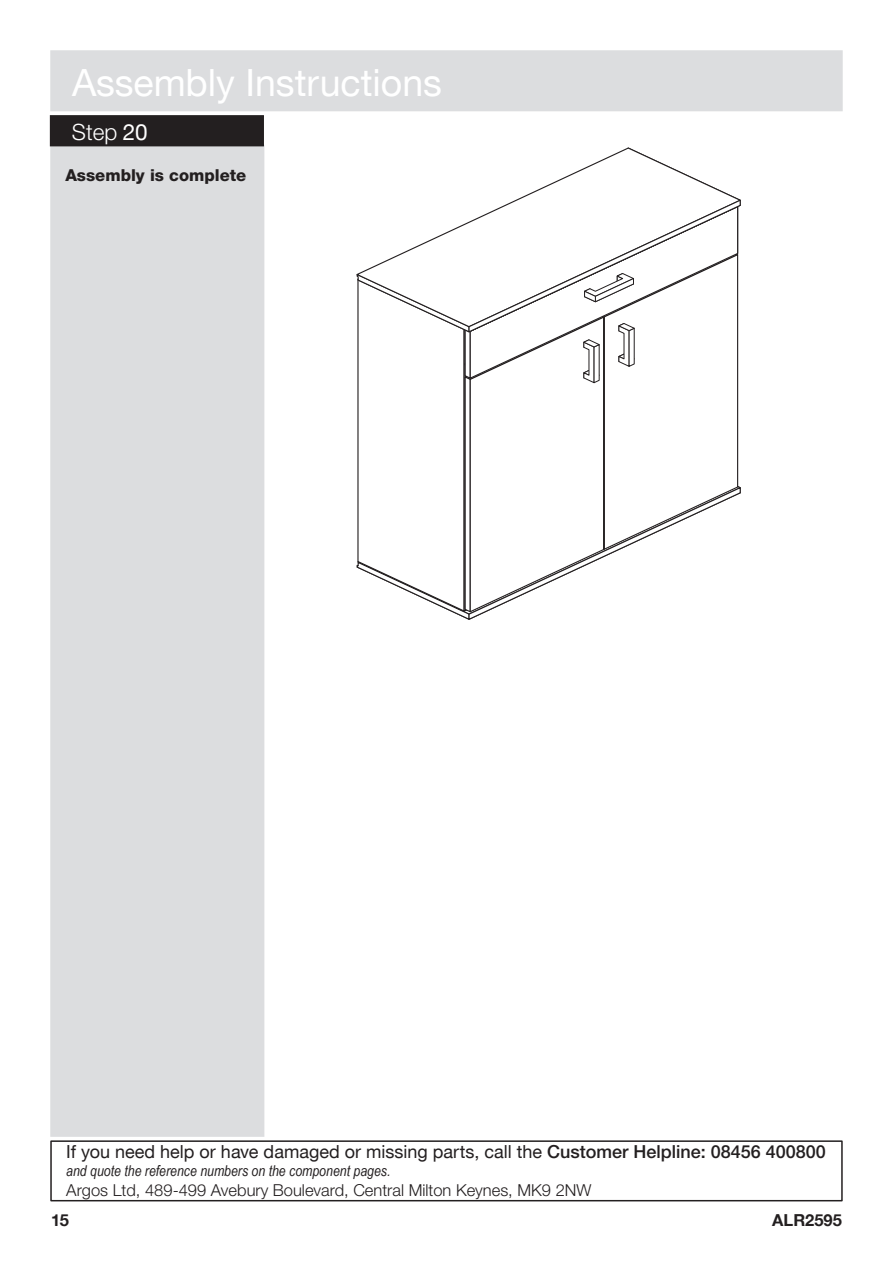
<style>
.page{position:relative;width:893px;height:1263px;background:#fff}
.page>*{position:absolute;margin:0;border:0;box-sizing:border-box;transform-origin:0 0}
.t1{font:37.5px "Helvetica Neue CE";color:#fff}
.t2{font:300 22.5px "Helvetica Neue CE";color:#fff}
.t3{font:18px "Helvetica Neue CE";color:#231f20}
.t4{font:300 16.5px "Helvetica Neue CE";color:#231f20}
.t5{font:800 16.5px "Helvetica Neue CE";color:#231f20}
.t6{font:700 16.5px "Helvetica Neue CE";color:#231f20}
.t7{font:italic 15px "Arial Narrow";color:#231f20}
.s1{font-weight:400}
.s2{font-weight:500}
</style>
<div class="page">
<div style="left:51px;top:51px;width:791px;height:60px;background:#dcdddf"></div>
<div style="left:50px;top:50px;width:793px;height:61px;border:2px solid #dcdddf"></div>
<div style="left:51px;top:146px;width:213px;height:990px;background:#dcdddf"></div>
<div style="left:50px;top:145px;width:214px;height:992px;border:2px solid #dcdddf"></div>
<div style="left:51px;top:116px;width:212px;height:30px;background:#231f20"></div>
<div style="left:50px;top:115px;width:214px;height:31px;border:2px solid #231f20"></div>
<div style="left:50px;top:1140px;width:793px;height:61px;border:2px solid #231f20"></div>
<svg style="left:356px;top:147px;width:385px;height:473px"></svg>
<p class="t1" style="left:72px;top:60px;width:371px">Assembly Instructions</p>
<p class="t2" style="left:72px;top:118px;width:77px">Step <span class="s1">20</span></p>
<p class="t5" style="left:65px;top:165px;width:182px">Assembly is complete</p>
<p class="t3" style="left:66px;top:1141px;width:761px">If you need help or have damaged or missing parts, call the <span class="s2">Customer Helpline: 08456 400800</span></p>
<p class="t7" style="left:66px;top:1160px;width:326px">and quote the reference numbers on the component pages.</p>
<p class="t4" style="left:66px;top:1180px;width:527px">Argos Ltd, 489-499 Avebury Boulevard, Central Milton Keynes, MK9 2NW</p>
<p class="t6" style="left:772px;top:1210px;width:71px">ALR2595</p>
<p class="t6" style="left:51px;top:1210px;width:20px">15</p>
</div>
